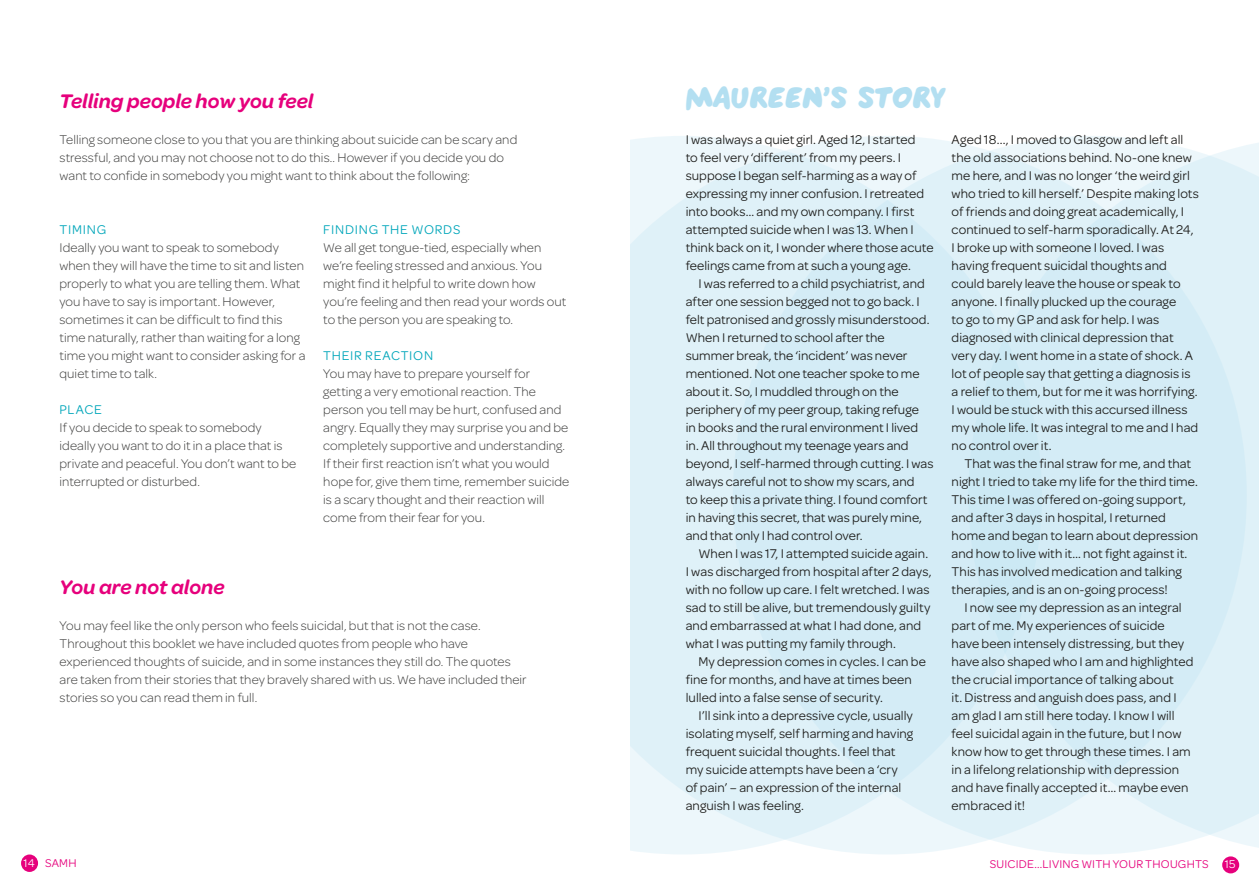
<style>
.page{position:relative;width:1259px;height:893px;background:#fff}
.page>*{position:absolute;margin:0;border:0;box-sizing:border-box;transform-origin:0 0}
.t1{font:30px "SAMH";letter-spacing:-.005em;color:#b3dff1}
.t2{font:italic 600 21px "Omnes";color:#e6007c}
.t3{font:13.5px/18px "Omnes";letter-spacing:.005em;color:#1d1d1b}
.t4{font:300 13.5px/18px "Omnes";letter-spacing:.005em;color:#3c3c3b}
.t5{font:13.5px "Omnes";letter-spacing:.055em;color:#00a6ba}
.t6{font:12px "Omnes";letter-spacing:.02em;color:#e6007c}
.t7{font:12px "Omnes";color:#fff}
.s1{color:#fff}
</style>
<div class="page">
<div style="left:21px;top:854px;width:17px;height:18px;background:#e6007c;border-radius:50%"></div>
<div style="left:1222px;top:856px;width:17px;height:17px;background:#e6007c;border-radius:50%"></div>
<div style="left:323px;top:136px;width:719px;height:718px;background:#edf7fb;border-radius:50%"></div>
<svg style="left:733px;top:136px;width:526px;height:718px;background:#e5f3f9"></svg>
<div style="left:528px;top:136px;width:718px;height:718px;background:#d4ecf6;border-radius:50%"></div>
<div style="left:232px;top:0;width:397px;height:893px;background:#fff"></div>
<h2 class="t2" style="left:60px;top:86px;width:255px">Telling people how you feel</h2>
<p class="t4" style="left:60px;top:130px;width:459px">Telling someone close to you that you are thinking about suicide can be scary and stressful, and you may not choose not to do this.. However if you decide you do want to confide in somebody you might want to think about the following:</p>
<p class="t5" style="left:60px;top:220px;width:48px">TIMING</p>
<p class="t4" style="left:60px;top:238px;width:247px">Ideally you want to speak to somebody when they will have the time to sit and listen properly to what you are telling them. What you have to say is important. However, sometimes it can be difficult to find this time naturally, rather than waiting for a long time you might want to consider asking for a quiet time to talk.</p>
<p class="t5" style="left:60px;top:400px;width:44px">PLACE</p>
<p class="t4" style="left:60px;top:418px;width:238px">If you decide to speak to somebody ideally you want to do it in a place that is private and peaceful. You don’t want to be interrupted or disturbed.</p>
<p class="t5" style="left:323px;top:220px;width:139px">FINDING THE WORDS</p>
<p class="t4" style="left:323px;top:238px;width:245px">We all get tongue-tied, especially when we’re feeling stressed and anxious. You might find it helpful to write down how you’re feeling and then read your words out to the person you are speaking to.</p>
<p class="t5" style="left:323px;top:346px;width:111px">THEIR REACTION</p>
<p class="t4" style="left:323px;top:364px;width:247px">You may have to prepare yourself for getting a very emotional reaction. The person you tell may be hurt, confused and angry. Equally they may surprise you and be completely supportive and understanding.<br>If their first reaction isn’t what you would hope for, give them time, remember suicide is a scary thought and their reaction will come from their fear for you.</p>
<h2 class="t2" style="left:60px;top:572px;width:166px">You are not alone</h2>
<p class="t4" style="left:60px;top:616px;width:469px">You may feel like the only person who feels suicidal, but that is not the case.<br>Throughout this booklet we have included quotes from people who have experienced thoughts of suicide, and in some instances they still do. The quotes are taken from their stories that they bravely shared with us. We have included their stories so you can read them in full.</p>
<h1 class="t1" style="left:686px;top:85px;width:262px">Maureen’s Story</h1>
<p class="t3" style="left:686px;top:130px;width:249px">I was always a quiet girl. Aged 12, I started<br>to feel very ‘different’ from my peers. I suppose I began self-harming as a way of expressing my inner confusion. I retreated into books… and my own company. I first attempted suicide when I was 13. When I think back on it, I wonder where those acute feelings came from at such a young age.</p>
<p class="t3" style="left:686px;top:274px;width:249px;text-indent:13px">I was referred to a child psychiatrist, and after one session begged not to go back. I felt patronised and grossly misunderstood.<br>When I returned to school after the summer break, the ‘incident’ was never mentioned. Not one teacher spoke to me about it. So, I muddled through on the periphery of my peer group, taking refuge<br>in books and the rural environment I lived in. All throughout my teenage years and beyond, I self-harmed through cutting. I was always careful not to show my scars, and<br>to keep this a private thing. I found comfort in having this secret, that was purely mine, and that only I had control over.</p>
<p class="t3" style="left:686px;top:544px;width:247px;text-indent:13px">When I was 17, I attempted suicide again.<br>I was discharged from hospital after 2 days, with no follow up care. I felt wretched. I was sad to still be alive, but tremendously guilty and embarrassed at what I had done, and what I was putting my family through.</p>
<p class="t3" style="left:686px;top:652px;width:242px;text-indent:13px">My depression comes in cycles. I can be fine for months, and have at times been lulled into a false sense of security.</p>
<p class="t3" style="left:686px;top:706px;width:229px;text-indent:13px">I’ll sink into a depressive cycle, usually isolating myself, self harming and having frequent suicidal thoughts. I feel that my suicide attempts have been a ‘cry<br>of pain’ – an expression of the internal anguish I was feeling.</p>
<p class="t3" style="left:951px;top:130px;width:249px">Aged 18..., I moved to Glasgow and left all the old associations behind. No-one knew me here, and I was no longer ‘the weird girl who tried to kill herself.’ Despite making lots of friends and doing great academically, I continued to self-harm sporadically. At 24, I broke up with someone I loved. I was having frequent suicidal thoughts and could barely leave the house or speak to anyone. I finally plucked up the courage<br>to go to my GP and ask for help. I was diagnosed with clinical depression that very day. I went home in a state of shock. A lot of people say that getting a diagnosis is a relief to them, but for me it was horrifying.<br>I would be stuck with this accursed illness my whole life. It was integral to me and I had no control over it.</p>
<p class="t3" style="left:951px;top:454px;width:248px;text-indent:13px">That was the final straw for me, and that night I tried to take my life for the third time.<br>This time I was offered on-going support, and after 3 days in hospital, I returned home and began to learn about depression and how to live with it… not fight against it.<br>This has involved medication and talking therapies, and is an on-going process!</p>
<p class="t3" style="left:951px;top:597px;width:243px;text-indent:13px">I now see my depression as an integral part of me. My experiences of suicide have been intensely distressing, but they have also shaped who I am and highlighted the crucial importance of talking about<br>it. Distress and anguish does pass, and I am glad I am still here today. I know I will feel suicidal again in the future, but I now know how to get through these times. I am in a lifelong relationship with depression and have finally accepted it… maybe even embraced it!</p>
<p class="t6" style="left:24px;top:855px;width:55px"><span class="s1">14</span> SAMH</p>
<p class="t6" style="left:989px;top:856px;width:220px">SUICIDE...LIVING WITH YOUR THOUGHTS</p>
<p class="t7" style="left:1224px;top:856px;width:12px">15</p>
</div>
